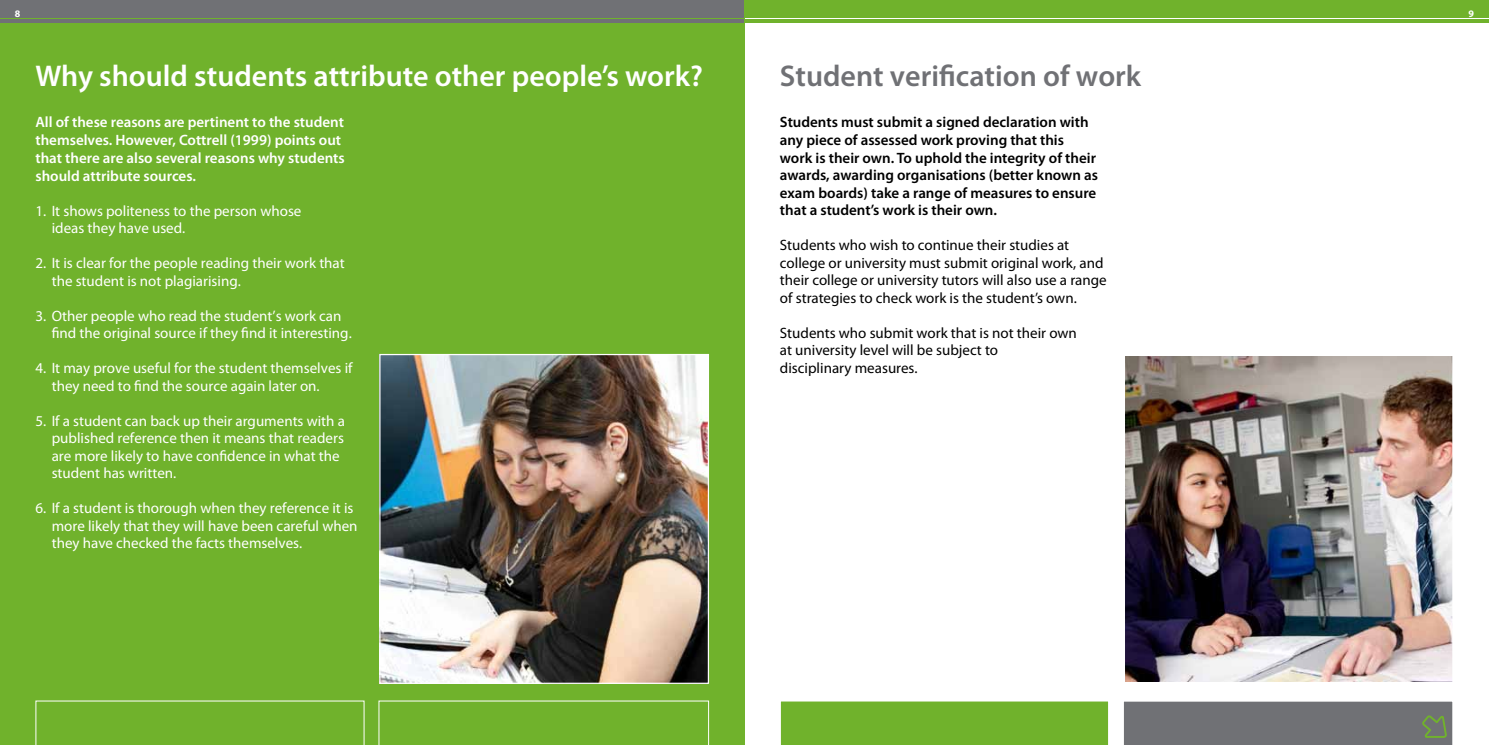
<style>
.page{position:relative;width:1489px;height:745px;background:#fff}
.page>*{position:absolute;margin:0;border:0;box-sizing:border-box;transform-origin:0 0}
.t1{font:600 30px "Myriad Pro";color:#fff}
.t2{font:600 30px "Myriad Pro";color:#707175}
.t3{font:15px/17.5px "Myriad Pro";color:#fff}
.t4{font:15px/17.5px "Myriad Pro";color:#000}
.t5{font:600 15px/17.5px "Myriad Pro";color:#000}
.t6{font:600 15px/17.6px "Myriad Pro";color:#fff}
.t7{font:700 10px "Myriad Pro";color:#fff}
</style>
<div class="page">
<div style="left:0;top:0;width:744px;height:744px;background:#70b22c"></div>
<div style="left:0;top:0;width:744px;height:17px;background:#707175"></div>
<hr style="left:0;top:20px;width:744px;height:3px;background:#707175">
<svg style="left:35px;top:700px;width:329px;height:44px"></svg>
<svg style="left:378px;top:700px;width:331px;height:44px"></svg>
<img style="left:1125px;top:356px;width:326px;height:325px">
<div style="left:1123px;top:354px;width:330px;height:329px;border:1px solid #fff"></div>
<div style="left:780px;top:701px;width:328px;height:43px;background:#70b22c"></div>
<div style="left:1124px;top:701px;width:329px;height:43px;background:#707175"></div>
<div style="left:744px;top:0;width:744px;height:17px;background:#70b22c"></div>
<hr style="left:744px;top:20px;width:744px;height:3px;background:#70b22c">
<img style="left:381px;top:356px;width:326px;height:325px">
<div style="left:379px;top:354px;width:330px;height:329px;border:1px solid #fff"></div>
<p class="t7" style="left:15px;top:7px;width:7px">8</p>
<p class="t7" style="left:1468px;top:7px;width:7px">9</p>
<h1 class="t1" style="left:35px;top:57px;width:669px">Why should students attribute other people’s work?</h1>
<p class="t6" style="left:35px;top:113px;width:311px">All of these reasons are pertinent to the student themselves. However, Cottrell (1999) points out that there are also several reasons why students should attribute sources.</p>
<p class="t3" style="left:52px;top:201px;width:251px;text-indent:-16px">1. It shows politeness to the person whose ideas they have used.</p>
<p class="t3" style="left:52px;top:254px;width:294px;text-indent:-16px">2. It is clear for the people reading their work that the student is not plagiarising.</p>
<p class="t3" style="left:52px;top:306px;width:301px;text-indent:-16px">3. Other people who read the student’s work can find the original source if they find it interesting.</p>
<p class="t3" style="left:52px;top:359px;width:302px;text-indent:-16px">4. It may prove useful for the student themselves if they need to find the source again later on.</p>
<p class="t3" style="left:52px;top:411px;width:295px;text-indent:-16px">5. If a student can back up their arguments with a published reference then it means that readers are more likely to have confidence in what the student has written.</p>
<p class="t3" style="left:52px;top:499px;width:307px;text-indent:-16px">6. If a student is thorough when they reference it is more likely that they will have been careful when they have checked the facts themselves.</p>
<h1 class="t2" style="left:780px;top:57px;width:363px">Student verification of work</h1>
<p class="t5" style="left:780px;top:113px;width:319px">Students must submit a signed declaration with any piece of assessed work proving that this work is their own. To uphold the integrity of their awards, awarding organisations (better known as exam boards) take a range of measures to ensure that a student’s work is their own.</p>
<p class="t4" style="left:780px;top:236px;width:328px">Students who wish to continue their studies at college or university must submit original work, and their college or university tutors will also use a range of strategies to check work is the student’s own.</p>
<p class="t4" style="left:780px;top:323px;width:298px">Students who submit work that is not their own at university level will be subject to<br>disciplinary measures.</p>
</div>
